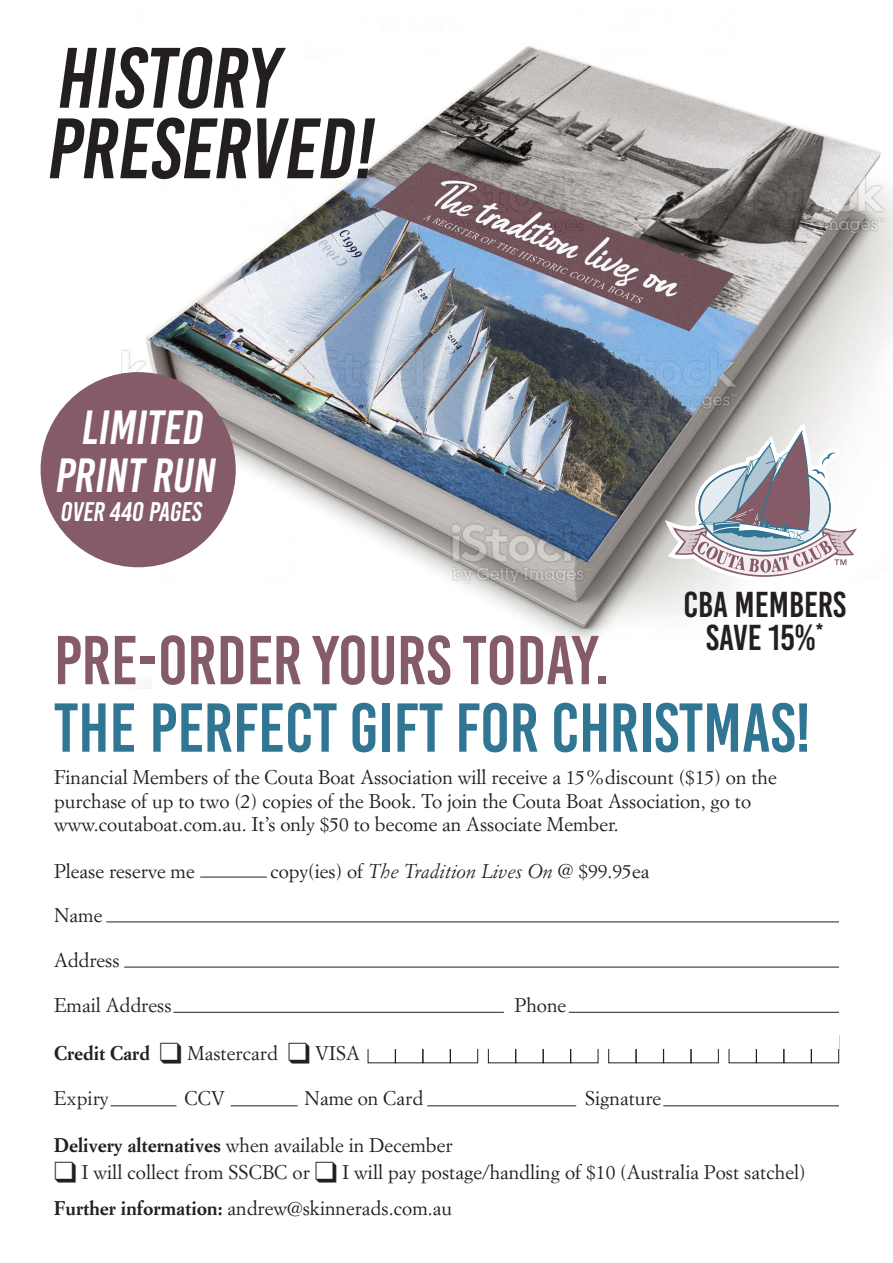
<style>
.page{position:relative;width:893px;height:1263px;background:#fff}
.page>*{position:absolute;margin:0;border:0;box-sizing:border-box;transform-origin:0 0}
.t1{font:85.5px/70.5px "Bebas Kai";color:#231f20}
.t2{font:69px "Bebas Kai";color:#307693}
.t3{font:69px "Bebas Kai";color:#845b67}
.t4{font:48px/48px "Bebas Kai";color:#fff;text-align:center}
.t5{font:36px/33px "Bebas Kai";color:#231f20;text-align:center}
.t6{font:27px "Bebas Kai";color:#fff}
.t7{font:19.5px/23.4px "Simoncini Garamond";color:#231f20}
.t8{font:700 19.5px "Simoncini Garamond";color:#231f20}
.s1{font-style:italic}
.s2{font-weight:700}
</style>
<div class="page">
<img style="left:122px;top:46px;width:771px;height:643px">
<div style="left:41px;top:372px;width:195px;height:195px;background:#845b67;border-radius:50%"></div>
<svg style="left:665px;top:423px;width:199px;height:158px"></svg>
<hr style="left:200px;top:877px;width:67px;height:1px;background:#231f20">
<hr style="left:106px;top:922px;width:733px;height:1px;background:#231f20">
<hr style="left:124px;top:967px;width:715px;height:1px;background:#231f20">
<hr style="left:173px;top:1012px;width:331px;height:1px;background:#231f20">
<hr style="left:569px;top:1012px;width:270px;height:1px;background:#231f20">
<hr style="left:663px;top:1105px;width:176px;height:1px;background:#231f20">
<hr style="left:427px;top:1105px;width:149px;height:1px;background:#231f20">
<hr style="left:231px;top:1105px;width:67px;height:1px;background:#231f20">
<hr style="left:111px;top:1105px;width:65px;height:1px;background:#231f20">
<svg style="left:367px;top:1049px;width:111px;height:14px"></svg>
<svg style="left:608px;top:1049px;width:111px;height:14px"></svg>
<svg style="left:488px;top:1049px;width:111px;height:14px"></svg>
<svg style="left:728px;top:1049px;width:111px;height:14px"></svg>
<h1 class="t1" style="left:45px;top:43px;width:341px">HISTORY<br>PRESERVED!</h1>
<h3 class="t4" style="left:54px;top:404px;width:169px">LIMITED<br>PRINT RUN</h3>
<h3 class="t6" style="left:60px;top:497px;width:147px">OVER 440 PAGES</h3>
<h3 class="t5" style="left:684px;top:588px;width:164px">CBA MEMBERS<br>SAVE 15%<sup>*</sup></h3>
<h2 class="t3" style="left:54px;top:623px;width:557px">PRE-ORDER YOURS TODAY.</h2>
<h2 class="t2" style="left:54px;top:691px;width:758px">THE PERFECT GIFT FOR CHRISTMAS!</h2>
<p class="t7" style="left:54px;top:765px;width:724px">Financial Members of the Couta Boat Association will receive a 15%discount ($15) on the purchase of up to two (2) copies of the Book. To join the Couta Boat Association, go to www.coutaboat.com.au. It’s only $50 to become an Associate Member.</p>
<p class="t7" style="left:54px;top:859px;width:142px">Please reserve me</p>
<p class="t7" style="left:270px;top:859px;width:381px">copy(ies) of <span class="s1">The Tradition Lives On</span> @ $99.95ea</p>
<p class="t7" style="left:54px;top:903px;width:50px">Name</p>
<p class="t7" style="left:54px;top:948px;width:67px">Address</p>
<p class="t7" style="left:54px;top:993px;width:119px">Email Address</p>
<p class="t7" style="left:514px;top:993px;width:53px">Phone</p>
<p class="t8" style="left:54px;top:1041px;width:97px">Credit Card</p>
<p class="t7" style="left:187px;top:1041px;width:92px">Mastercard</p>
<p class="t7" style="left:315px;top:1041px;width:46px">VISA</p>
<p class="t7" style="left:54px;top:1086px;width:56px">Expiry</p>
<p class="t7" style="left:184px;top:1086px;width:42px">CCV</p>
<p class="t7" style="left:304px;top:1086px;width:120px">Name on Card</p>
<p class="t7" style="left:585px;top:1086px;width:78px">Signature</p>
<p class="t7" style="left:81px;top:1131px;width:373px;line-height:27px;text-indent:-27px"><span class="s2">Delivery alternatives</span> when available in December<br>I will collect from SSCBC or</p>
<p class="t7" style="left:54px;top:1153px;width:753px;line-height:36.2px;text-indent:288px">I will pay postage/handling of $10 (Australia Post satchel)<br><span class="s2">Further information:</span> andrew@skinnerads.com.au</p>
</div>
